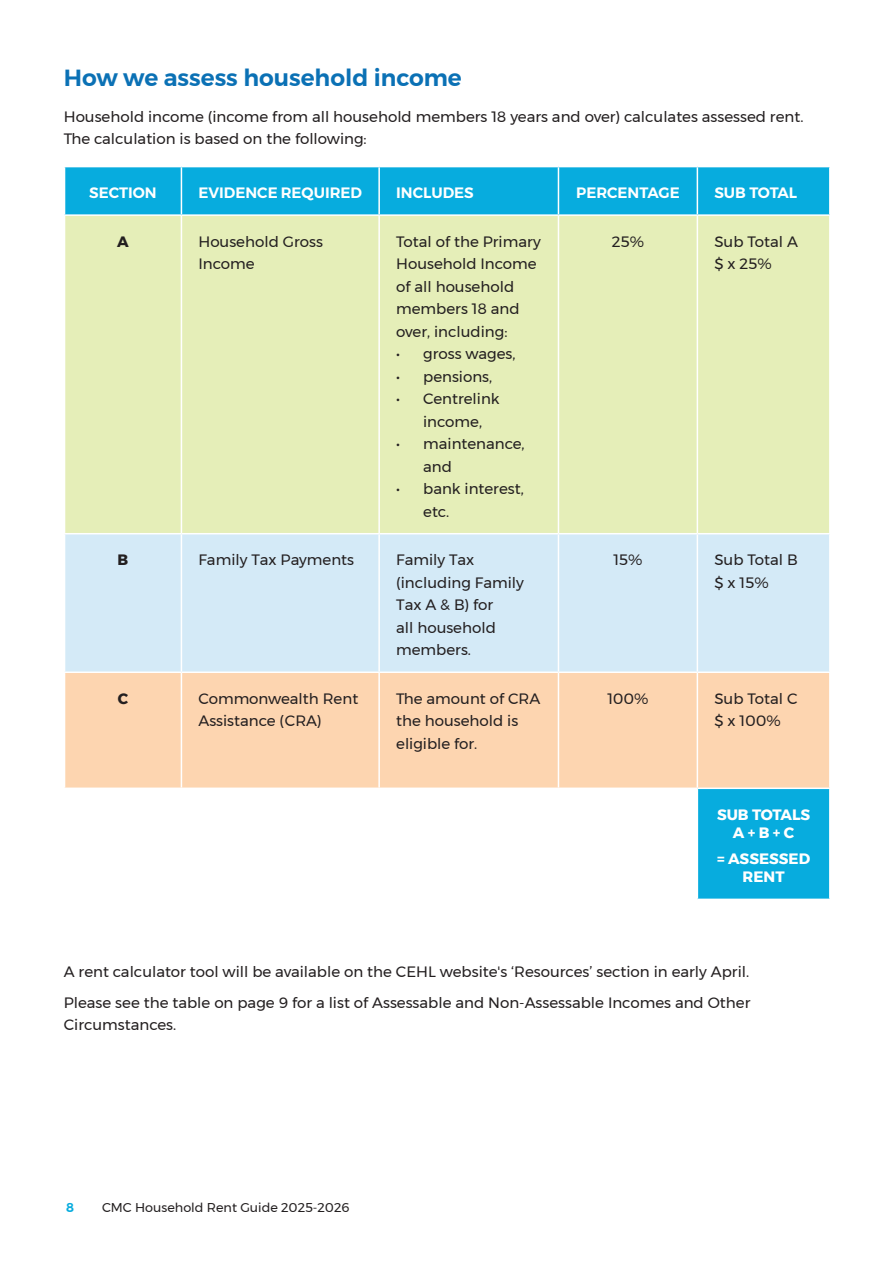
<style>
.page{position:relative;width:893px;height:1263px;background:#fff}
.page>*{position:absolute;margin:0;border:0;box-sizing:border-box;transform-origin:0 0}
.t1{font:600 23.25px "Montserrat";color:#0b71b5}
.t2{font:15px/22.5px "Montserrat";color:#231f20}
.t3{font:600 15px "Montserrat";color:#fff}
.t4{font:700 15px/18px "Montserrat";color:#fff;text-align:center}
.t5{font:700 15px "Montserrat";color:#231f20}
.t6{font:12.75px "Montserrat";color:#231f20}
.t7{font:600 12.75px "Montserrat";color:#07acde}
</style>
<div class="page">
<div style="left:65px;top:167px;width:764px;height:732px;background:#07acde"></div>
<div style="left:65px;top:216px;width:764px;height:317px;background:#e5eeb8"></div>
<div style="left:65px;top:534px;width:764px;height:137px;background:#d4eaf7"></div>
<div style="left:65px;top:673px;width:764px;height:114px;background:#fdd5b0"></div>
<div style="left:65px;top:788px;width:632px;height:111px;background:#fff"></div>
<hr style="left:378px;top:167px;width:2px;height:47px;background:#fff">
<hr style="left:558px;top:167px;width:1px;height:47px;background:#fff">
<hr style="left:697px;top:167px;width:1px;height:47px;background:#fff">
<hr style="left:64px;top:214px;width:117px;height:2px;background:#fff">
<hr style="left:181px;top:214px;width:198px;height:2px;background:#fff">
<hr style="left:379px;top:214px;width:179px;height:2px;background:#fff">
<hr style="left:378px;top:216px;width:2px;height:317px;background:#fff">
<hr style="left:558px;top:214px;width:139px;height:2px;background:#fff">
<hr style="left:558px;top:216px;width:1px;height:317px;background:#fff">
<hr style="left:697px;top:214px;width:134px;height:2px;background:#fff">
<hr style="left:697px;top:216px;width:1px;height:317px;background:#fff">
<hr style="left:64px;top:533px;width:117px;height:1px;background:#fff">
<hr style="left:181px;top:533px;width:198px;height:1px;background:#fff">
<hr style="left:379px;top:533px;width:179px;height:1px;background:#fff">
<hr style="left:378px;top:534px;width:2px;height:137px;background:#fff">
<hr style="left:558px;top:533px;width:139px;height:1px;background:#fff">
<hr style="left:558px;top:534px;width:1px;height:137px;background:#fff">
<hr style="left:697px;top:533px;width:134px;height:1px;background:#fff">
<hr style="left:697px;top:534px;width:1px;height:137px;background:#fff">
<hr style="left:64px;top:671px;width:117px;height:2px;background:#fff">
<hr style="left:181px;top:671px;width:198px;height:2px;background:#fff">
<hr style="left:379px;top:671px;width:179px;height:2px;background:#fff">
<hr style="left:378px;top:673px;width:2px;height:114px;background:#fff">
<hr style="left:558px;top:671px;width:139px;height:2px;background:#fff">
<hr style="left:558px;top:673px;width:1px;height:114px;background:#fff">
<hr style="left:697px;top:671px;width:134px;height:2px;background:#fff">
<hr style="left:697px;top:673px;width:1px;height:114px;background:#fff">
<hr style="left:181px;top:167px;width:1px;height:47px;background:#fff">
<hr style="left:181px;top:216px;width:1px;height:317px;background:#fff">
<hr style="left:181px;top:534px;width:1px;height:137px;background:#fff">
<hr style="left:181px;top:673px;width:1px;height:114px;background:#fff">
<hr style="left:64px;top:787px;width:117px;height:2px;background:#fff">
<hr style="left:181px;top:787px;width:198px;height:2px;background:#fff">
<hr style="left:379px;top:787px;width:179px;height:2px;background:#fff">
<hr style="left:558px;top:787px;width:139px;height:2px;background:#fff">
<hr style="left:697px;top:787px;width:134px;height:2px;background:#fff">
<hr style="left:697px;top:789px;width:1px;height:110px;background:#fff">
<p class="t1" style="left:64px;top:60px;width:400px">How we assess household income</p>
<p class="t2" style="left:64px;top:105px;width:741px">Household income (income from all household members 18 years and over) calculates assessed rent.<br>The calculation is based on the following:</p>
<p class="t3" style="left:89px;top:181px;width:69px">SECTION</p>
<p class="t3" style="left:198px;top:181px;width:165px">EVIDENCE REQUIRED</p>
<p class="t3" style="left:396px;top:181px;width:79px">INCLUDES</p>
<p class="t3" style="left:576px;top:181px;width:105px">PERCENTAGE</p>
<p class="t3" style="left:714px;top:181px;width:84px">SUB TOTAL</p>
<p class="t5" style="left:117px;top:229px;width:13px">A</p>
<p class="t2" style="left:198px;top:230px;width:126px">Household Gross<br>Income</p>
<p class="t2" style="left:396px;top:230px;width:146px">Total of the Primary<br>Household Income of all household members 18 and over, including:</p>
<p class="t2" style="left:396px;top:342px;width:121px">• gross wages,</p>
<p class="t2" style="left:396px;top:365px;width:98px">• pensions,</p>
<p class="t2" style="left:423px;top:387px;width:78px;text-indent:-27px">• Centrelink income,</p>
<p class="t2" style="left:423px;top:432px;width:103px;text-indent:-27px">• maintenance, and</p>
<p class="t2" style="left:423px;top:477px;width:102px;text-indent:-27px">• bank interest, etc.</p>
<p class="t2" style="left:612px;top:230px;width:34px">25%</p>
<p class="t2" style="left:714px;top:230px;width:85px">Sub Total A $ x 25%</p>
<p class="t5" style="left:118px;top:548px;width:12px">B</p>
<p class="t2" style="left:198px;top:548px;width:157px">Family Tax Payments</p>
<p class="t2" style="left:396px;top:548px;width:129px">Family Tax (including Family<br>Tax A &amp; B) for<br>all household members.</p>
<p class="t2" style="left:613px;top:548px;width:31px">15%</p>
<p class="t2" style="left:714px;top:548px;width:85px">Sub Total B $ x 15%</p>
<p class="t5" style="left:118px;top:686px;width:12px">C</p>
<p class="t2" style="left:198px;top:687px;width:161px">Commonwealth Rent<br>Assistance (CRA)</p>
<p class="t2" style="left:396px;top:687px;width:146px">The amount of CRA the household is eligible for.</p>
<p class="t2" style="left:607px;top:687px;width:43px">100%</p>
<p class="t2" style="left:714px;top:687px;width:85px">Sub Total C $ x 100%</p>
<p class="t4" style="left:717px;top:805px;width:95px">SUB TOTALS<br>A + B + C</p>
<p class="t4" style="left:717px;top:850px;width:95px">= ASSESSED<br>RENT</p>
<p class="t2" style="left:64px;top:960px;width:687px">A rent calculator tool will be available on the CEHL website's ‘Resources’ section in early April.</p>
<p class="t2" style="left:64px;top:991px;width:688px">Please see the table on page 9 for a list of Assessable and Non-Assessable Incomes and Other<br>Circumstances.</p>
<p class="t7" style="left:66px;top:1197px;width:10px">8</p>
<p class="t6" style="left:102px;top:1197px;width:249px">CMC Household Rent Guide 2025-2026</p>
</div>
